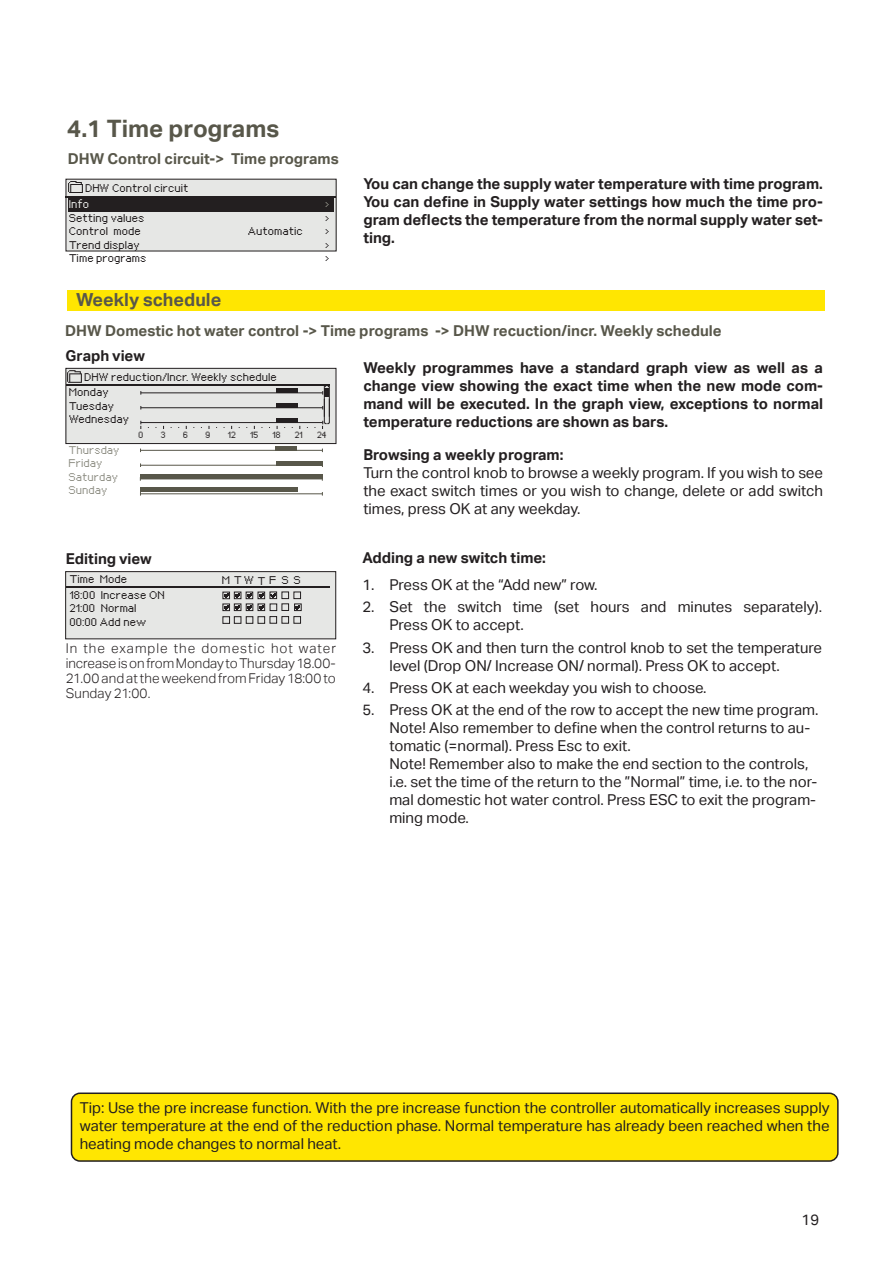
<style>
.page{position:relative;width:893px;height:1263px;background:#fff}
.page>*{position:absolute;margin:0;border:0;box-sizing:border-box;transform-origin:0 0}
.Otsikko_2{font:700 24px "Aktiv Grotesk";color:#58574a}
.Väliotsikot_keltaise{font:700 18px "Aktiv Grotesk";color:#58574a}
.Leipäteksti{font:15px/18px "Aktiv Grotesk";color:#231f20}
.Ingressi{font:700 15px/18px "Aktiv Grotesk";color:#231f20;text-align:justify}
.Ylämäärite__Lämmin_h{font:700 15px "Aktiv Grotesk";color:#58574a}
.Leipäteksti-2{font:700 15px "Aktiv Grotesk";color:#231f20}
.Leipäteksti_BOLD{font:700 15px "Aktiv Grotesk";color:#231f20}
.Kuvateksti{font:300 13.5px/15px "Aktiv Grotesk";letter-spacing:.005em;color:#231f20;text-align:justify}
.Display_black{font:7.8px "px sans nouveaux";letter-spacing:.055em;color:#231f20}
.Display_grey{font:7.8px "px sans nouveaux";letter-spacing:.055em;color:#94948a}
.Display_grey-2{font:7.8px "px sans nouveaux";color:#231f20}
.Display_grey-3{font:7.8px "px sans nouveaux";color:#e6e7e5}
.t1{font:6.3px "px sans nouveaux";letter-spacing:.01em;color:#231f20}
</style>
<div class="page">
<div style="left:66px;top:572px;width:270px;height:67px;background:#e6e7e5"></div>
<div style="left:66px;top:571px;width:270px;height:68px;border:1px solid #231f20"></div>
<div style="left:71px;top:1093px;width:767px;height:68px;background:#ffe601;border-radius:9px"></div>
<div style="left:71px;top:1092px;width:768px;height:70px;border:2px solid #231f20;border-radius:9px"></div>
<div style="left:68px;top:290px;width:757px;height:20px;background:#ffe601"></div>
<div style="left:222px;top:603px;width:8px;height:8px;border:1px solid #231f20"></div>
<svg style="left:224px;top:605px;width:4px;height:4px"></svg>
<div style="left:222px;top:616px;width:8px;height:8px;border:1px solid #231f20"></div>
<div style="left:234px;top:603px;width:7px;height:8px;border:1px solid #231f20"></div>
<svg style="left:236px;top:605px;width:4px;height:4px"></svg>
<div style="left:234px;top:616px;width:7px;height:8px;border:1px solid #231f20"></div>
<div style="left:246px;top:603px;width:7px;height:8px;border:1px solid #231f20"></div>
<svg style="left:247px;top:605px;width:5px;height:4px"></svg>
<div style="left:246px;top:616px;width:7px;height:8px;border:1px solid #231f20"></div>
<div style="left:258px;top:603px;width:7px;height:8px;border:1px solid #231f20"></div>
<svg style="left:259px;top:605px;width:4px;height:4px"></svg>
<div style="left:294px;top:603px;width:8px;height:8px;border:1px solid #231f20"></div>
<svg style="left:295px;top:604px;width:6px;height:6px"></svg>
<div style="left:270px;top:603px;width:7px;height:8px;border:1px solid #231f20"></div>
<div style="left:258px;top:616px;width:7px;height:8px;border:1px solid #231f20"></div>
<div style="left:282px;top:616px;width:7px;height:8px;border:1px solid #231f20"></div>
<div style="left:282px;top:603px;width:7px;height:8px;border:1px solid #231f20"></div>
<div style="left:270px;top:616px;width:7px;height:8px;border:1px solid #231f20"></div>
<div style="left:222px;top:592px;width:8px;height:7px;border:1px solid #231f20"></div>
<svg style="left:224px;top:593px;width:4px;height:4px"></svg>
<div style="left:234px;top:592px;width:7px;height:7px;border:1px solid #231f20"></div>
<svg style="left:236px;top:593px;width:4px;height:4px"></svg>
<div style="left:246px;top:592px;width:7px;height:7px;border:1px solid #231f20"></div>
<svg style="left:247px;top:593px;width:5px;height:4px"></svg>
<div style="left:258px;top:592px;width:7px;height:7px;border:1px solid #231f20"></div>
<svg style="left:259px;top:593px;width:4px;height:4px"></svg>
<div style="left:282px;top:591px;width:7px;height:8px;border:1px solid #231f20"></div>
<div style="left:270px;top:591px;width:7px;height:8px;border:1px solid #231f20"></div>
<div style="left:66px;top:368px;width:270px;height:76px;background:#e6e7e5"></div>
<div style="left:66px;top:368px;width:270px;height:76px;border:1px solid #231f20"></div>
<hr style="left:66px;top:384px;width:264px;height:1px;background:#231f20">
<hr style="left:66px;top:586px;width:264px;height:1px;background:#231f20">
<hr style="left:141px;top:392px;width:182px;height:1px;background:#231f20">
<hr style="left:141px;top:450px;width:181px;height:1px;background:#58574a">
<hr style="left:141px;top:407px;width:182px;height:1px;background:#231f20">
<hr style="left:141px;top:465px;width:181px;height:1px;background:#58574a">
<hr style="left:141px;top:422px;width:182px;height:1px;background:#231f20">
<hr style="left:140px;top:493px;width:182px;height:1px;background:#58574a">
<div style="left:276px;top:388px;width:21px;height:5px;background:#231f20"></div>
<hr style="left:276px;top:446px;width:21px;height:4px;background:#58574a">
<div style="left:276px;top:461px;width:47px;height:5px;background:#58574a"></div>
<div style="left:140px;top:474px;width:183px;height:5px;background:#58574a"></div>
<div style="left:140px;top:487px;width:157px;height:5px;background:#58574a"></div>
<div style="left:276px;top:403px;width:21px;height:5px;background:#231f20"></div>
<div style="left:276px;top:418px;width:21px;height:5px;background:#231f20"></div>
<svg style="left:322px;top:385px;width:8px;height:44px"></svg>
<img style="left:67px;top:368px;width:15px;height:16px">
<div style="left:293px;top:616px;width:8px;height:8px;border:1px solid #231f20"></div>
<div style="left:293px;top:592px;width:8px;height:7px;border:1px solid #231f20"></div>
<svg style="left:271px;top:593px;width:4px;height:4px"></svg>
<div style="left:66px;top:179px;width:270px;height:72px;background:#e6e7e5"></div>
<div style="left:68px;top:198px;width:266px;height:14px;background:#231f20"></div>
<hr style="left:65px;top:196px;width:270px;height:1px;background:#231f20">
<img style="left:68px;top:179px;width:15px;height:14px">
<p class="Otsikko_2" style="left:67px;top:115px;width:214px">4.1 Time programs</p>
<p class="Ylämäärite__Lämmin_h" style="left:68px;top:150px;width:273px">DHW Control circuit-&gt; Time programs</p>
<p class="Display_black" style="left:86px;top:185px;width:104px">DHW Control circuit</p>
<p class="Display_grey-3" style="left:69px;top:201px;width:21px">Info</p>
<p class="Display_black" style="left:69px;top:215px;width:77px">Setting values</p>
<p class="Display_black" style="left:69px;top:228px;width:73px">Control mode</p>
<p class="Display_black" style="left:249px;top:228px;width:56px">Automatic</p>
<p class="Display_black" style="left:69px;top:242px;width:72px">Trend display</p>
<p class="Display_black" style="left:69px;top:255px;width:79px">Time programs</p>
<p class="Display_grey" style="left:326px;top:201px;width:5px">&gt;</p>
<p class="Display_black" style="left:326px;top:215px;width:5px">&gt;</p>
<p class="Display_black" style="left:326px;top:228px;width:5px">&gt;</p>
<p class="Display_black" style="left:326px;top:242px;width:5px">&gt;</p>
<p class="Display_black" style="left:326px;top:255px;width:5px">&gt;</p>
<p class="Ingressi" style="left:363px;top:175px;width:461px">You can change the supply water temperature with time program.<br>You can define in Supply water settings how much the time pro&shy;gram deflects the temperature from the normal supply water set&shy;ting.</p>
<p class="Väliotsikot_keltaise" style="left:76px;top:289px;width:147px">Weekly schedule</p>
<p class="Ylämäärite__Lämmin_h" style="left:65px;top:322px;width:658px">DHW Domestic hot water control -&gt; Time programs -&gt; DHW recuction/incr. Weekly schedule</p>
<p class="Leipäteksti_BOLD" style="left:65px;top:347px;width:81px">Graph view</p>
<p class="Display_black" style="left:85px;top:373px;width:194px">DHW reduction/Incr. Weekly schedule</p>
<p class="Display_black" style="left:69px;top:389px;width:41px">Monday</p>
<p class="Display_black" style="left:69px;top:402px;width:46px">Tuesday</p>
<p class="Display_black" style="left:69px;top:416px;width:61px">Wednesday</p>
<p class="Display_grey" style="left:69px;top:446px;width:52px">Thursday</p>
<p class="Display_grey" style="left:69px;top:460px;width:35px">Friday</p>
<p class="Display_grey" style="left:69px;top:473px;width:51px">Saturday</p>
<p class="Display_grey" style="left:69px;top:487px;width:40px">Sunday</p>
<p class="t1" style="left:139px;top:432px;width:6px">0</p>
<p class="t1" style="left:161px;top:432px;width:6px">3</p>
<p class="t1" style="left:183px;top:432px;width:6px">6</p>
<p class="t1" style="left:206px;top:432px;width:6px">9</p>
<p class="t1" style="left:228px;top:432px;width:9px">12</p>
<p class="t1" style="left:250px;top:432px;width:9px">15</p>
<p class="t1" style="left:273px;top:432px;width:10px">18</p>
<p class="t1" style="left:295px;top:432px;width:9px">21</p>
<p class="t1" style="left:317px;top:432px;width:11px">24</p>
<p class="Leipäteksti_BOLD" style="left:66px;top:550px;width:88px">Editing view</p>
<p class="Display_black" style="left:70px;top:576px;width:59px">Time Mode</p>
<p class="Display_black" style="left:70px;top:591px;width:96px">18:00 Increase ON</p>
<p class="Display_black" style="left:70px;top:605px;width:68px">21:00 Normal</p>
<p class="Display_black" style="left:70px;top:618px;width:78px">00:00 Add new</p>
<p class="Display_grey-2" style="left:222px;top:577px;width:9px">M</p>
<p class="Display_grey-2" style="left:234px;top:577px;width:21px">T W</p>
<p class="Display_grey-2" style="left:258px;top:577px;width:9px">T</p>
<p class="Display_grey-2" style="left:270px;top:577px;width:8px">F</p>
<p class="Display_grey-2" style="left:282px;top:577px;width:8px">S</p>
<p class="Display_grey-2" style="left:294px;top:577px;width:8px">S</p>
<p class="Kuvateksti" style="left:66px;top:641px;width:272px">In the example the domestic hot water increase is on from Monday to Thursday 18.00- 21.00 and at the weekend from Friday 18:00 to Sunday 21:00.</p>
<p class="Ingressi" style="left:363px;top:359px;width:461px">Weekly programmes have a standard graph view as well as a change view showing the exact time when the new mode com&shy;mand will be executed. In the graph view, exceptions to normal temperature reductions are shown as bars.</p>
<p class="Leipäteksti-2" style="left:363px;top:446px;width:202px">Browsing a weekly program:</p>
<p class="Leipäteksti" style="left:363px;top:463px;width:461px;text-align:justify">Turn the control knob to browse a weekly program. If you wish to see the exact switch times or you wish to change, delete or add switch times, press OK at any weekday.</p>
<p class="Leipäteksti-2" style="left:362px;top:549px;width:185px">Adding a new switch time:</p>
<p class="Leipäteksti" style="left:362px;top:576px;width:237px">1. Press OK at the “Add new” row.</p>
<p class="Leipäteksti" style="left:389px;top:598px;width:434px;text-indent:-27px">2. Set the switch time (set hours and minutes separately).<br>Press OK to accept.</p>
<p class="Leipäteksti" style="left:389px;top:638px;width:434px;text-indent:-27px">3. Press OK and then turn the control knob to set the temperature level (Drop ON/ Increase ON/ normal). Press OK to accept.</p>
<p class="Leipäteksti" style="left:362px;top:679px;width:346px">4. Press OK at each weekday you wish to choose.</p>
<p class="Leipäteksti" style="left:389px;top:701px;width:430px;text-indent:-27px">5. Press OK at the end of the row to accept the new time program.<br>Note! Also remember to define when the control returns to au&shy;tomatic (=normal). Press Esc to exit.<br>Note! Remember also to make the end section to the controls, i.e. set the time of the return to the ”Normal” time, i.e. to the nor&shy;mal domestic hot water control. Press ESC to exit the program&shy;ming mode.</p>
<p class="Leipäteksti" style="left:80px;top:1099px;width:751px;text-align:justify">Tip: Use the pre increase function. With the pre increase function the controller automatically increases supply water temperature at the end of the reduction phase. Normal temperature has already been reached when the heating mode changes to normal heat.</p>
<p class="Leipäteksti" style="left:802px;top:1211px;width:19px">19</p>
</div>
